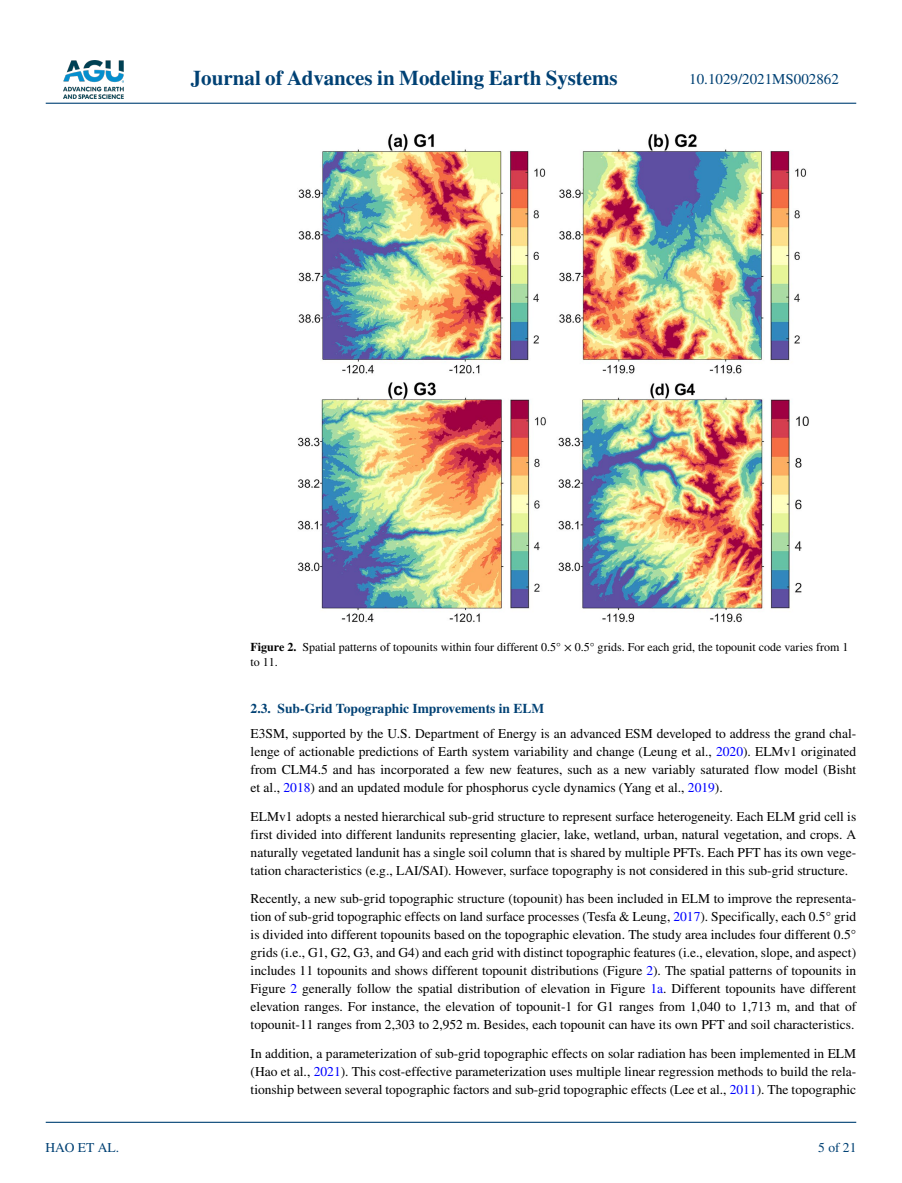
<style>
.page{position:relative;width:902px;height:1183px;background:#fff}
.page>*{position:absolute;margin:0;border:0;box-sizing:border-box;transform-origin:0 0}
.t1{font:700 21px "STIX";color:#004174}
.t2{font:15px "STIX";color:#004174}
.t3{font:13.5px/18px "STIX";color:#000;text-align:justify}
.t4{font:700 13.5px "STIX";color:#004174}
.t5{font:13.5px "STIX";color:#004174}
.t6{font:12px/15px "STIX";color:#000}
.s1{font-weight:700}
.s2{color:#00f}
</style>
<div class="page">
<img style="left:63px;top:60px;width:60px;height:39px">
<hr style="left:46px;top:103px;width:810px;height:1px;background:#004174">
<hr style="left:46px;top:1121px;width:810px;height:1px;background:#004174">
<img style="left:298px;top:134px;width:511px;height:488px">
<h1 class="t1" style="left:191px;top:66px;width:428px">Journal of Advances in Modeling Earth Systems</h1>
<p class="t2" style="left:689px;top:69px;width:151px">10.1029/2021MS002862</p>
<p class="t5" style="left:45px;top:1138px;width:75px">HAO ET AL.</p>
<p class="t6" style="left:250px;top:640px;width:599px"><span class="s1">Figure 2.</span> Spatial patterns of topounits within four different 0.5° × 0.5° grids. For each grid, the topounit code varies from 1 to 11.</p>
<p class="t4" style="left:250px;top:699px;width:295px">2.3. Sub-Grid Topographic Improvements in ELM</p>
<p class="t3" style="left:250px;top:725px;width:607px">E3SM, supported by the U.S. Department of Energy is an advanced ESM developed to address the grand chal&shy;lenge of actionable predictions of Earth system variability and change (Leung et al., <span class="s2">2020</span>). ELMv1 originated from CLM4.5 and has incorporated a few new features, such as a new variably saturated flow model (Bisht et al., <span class="s2">2018</span>) and an updated module for phosphorus cycle dynamics (Yang et al., <span class="s2">2019</span>).</p>
<p class="t3" style="left:250px;top:807px;width:607px">ELMv1 adopts a nested hierarchical sub-grid structure to represent surface heterogeneity. Each ELM grid cell is first divided into different landunits representing glacier, lake, wetland, urban, natural vegetation, and crops. A naturally vegetated landunit has a single soil column that is shared by multiple PFTs. Each PFT has its own vege&shy;tation characteristics (e.g., LAI/SAI). However, surface topography is not considered in this sub-grid structure.</p>
<p class="t3" style="left:250px;top:890px;width:607px">Recently, a new sub-grid topographic structure (topounit) has been included in ELM to improve the representa&shy;tion of sub-grid topographic effects on land surface processes (Tesfa &amp; Leung, <span class="s2">2017</span>). Specifically, each 0.5° grid is divided into different topounits based on the topographic elevation. The study area includes four different 0.5° grids (i.e., G1, G2, G3, and G4) and each grid with distinct topographic features (i.e., elevation, slope, and aspect) includes 11 topounits and shows different topounit distributions (Figure <span class="s2">2</span>). The spatial patterns of topounits in Figure <span class="s2">2</span> generally follow the spatial distribution of elevation in Figure <span class="s2">1a</span>. Different topounits have different elevation ranges. For instance, the elevation of topounit-1 for G1 ranges from 1,040 to 1,713 m, and that of topounit-11 ranges from 2,303 to 2,952 m. Besides, each topounit can have its own PFT and soil characteristics.</p>
<p class="t3" style="left:250px;top:1044px;width:607px">In addition, a parameterization of sub-grid topographic effects on solar radiation has been implemented in ELM (Hao et al., <span class="s2">2021</span>). This cost-effective parameterization uses multiple linear regression methods to build the rela&shy;tionship between several topographic factors and sub-grid topographic effects (Lee et al., <span class="s2">2011</span>). The topographic</p>
<p class="t5" style="left:818px;top:1138px;width:40px">5 of 21</p>
</div>
